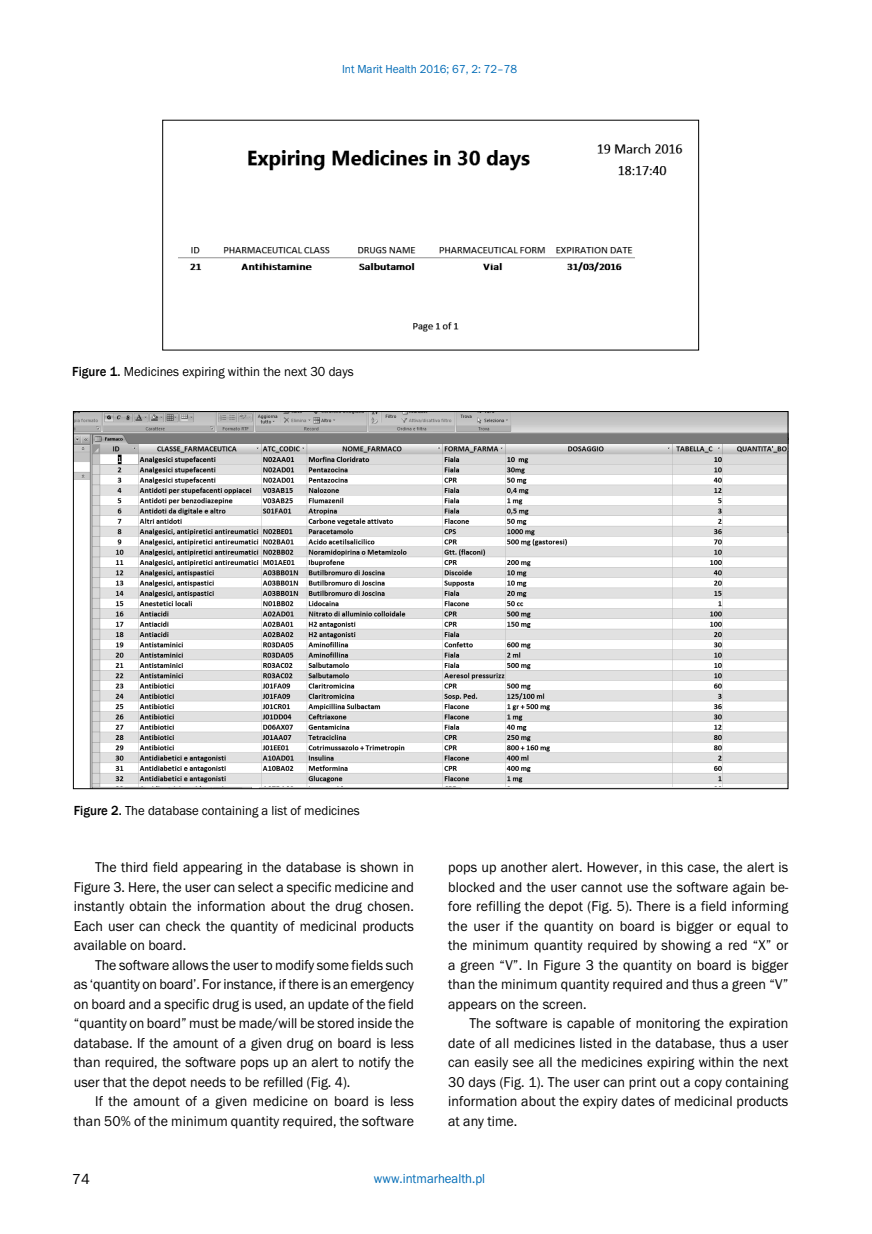
<style>
.page{position:relative;width:872px;height:1234px;background:#fff}
.page>*{position:absolute;margin:0;border:0;box-sizing:border-box;transform-origin:0 0}
.t1{font:15px "Franklin Got Itc TEE";color:#000}
.t2{font:14.7px/19.5px "Franklin Got Itc TEE";letter-spacing:.01em;color:#000;text-align:justify;scale:.95 1}
.t3{font:13.5px "Franklin Got Itc TEE";color:#000;scale:.95 1}
.t4{font:13.5px "Franklin Got Itc TEE";color:#006bb6;scale:.95 1}
.t5{font:12px "Franklin Got Itc TEE";color:#006bb6;scale:.95 1}
.s1{font-family:"Franklin Gothic";font-weight:500}
</style>
<div class="page">
<img style="left:178px;top:143px;width:505px;height:189px">
<div style="left:162px;top:120px;width:537px;height:230px;border:1px solid #000"></div>
<img style="left:75px;top:413px;width:711px;height:373px">
<p class="t5" style="left:342px;top:62px;width:186px">Int Marit Health 2016; 67, 2: 72–78</p>
<p class="t3" style="left:72px;top:364px;width:297px"><span class="s1">Figure 1.</span> Medicines expiring within the next 30 days</p>
<p class="t3" style="left:74px;top:802px;width:302px"><span class="s1">Figure 2.</span> The database containing a list of medicines</p>
<p class="t2" style="left:74px;top:857px;width:360px;text-indent:21px">The third field appearing in the database is shown in Figure 3. Here, the user can select a specific medicine and instantly obtain the information about the drug chosen.<br>Each user can check the quantity of medicinal products available on board.</p>
<p class="t2" style="left:74px;top:955px;width:360px;text-indent:21px">The software allows the user to modify some fields such as ‘quantity on board’. For instance, if there is an emergency on board and a specific drug is used, an update of the field “quantity on board” must be made/will be stored inside the database. If the amount of a given drug on board is less than required, the software pops up an alert to notify the user that the depot needs to be refilled (Fig. 4).</p>
<p class="t2" style="left:74px;top:1091px;width:360px;text-align:right">If the amount of a given medicine on board is less than 50% of the minimum quantity required, the software</p>
<p class="t2" style="left:448px;top:857px;width:360px">pops up another alert. However, in this case, the alert is blocked and the user cannot use the software again be&shy;fore refilling the depot (Fig. 5). There is a field informing the user if the quantity on board is bigger or equal to the minimum quantity required by showing a red “X” or a green “V”. In Figure 3 the quantity on board is bigger than the minimum quantity required and thus a green “V” appears on the screen.</p>
<p class="t2" style="left:448px;top:1013px;width:360px;text-indent:21px">The software is capable of monitoring the expiration date of all medicines listed in the database, thus a user can easily see all the medicines expiring within the next 30 days (Fig. 1). The user can print out a copy containing information about the expiry dates of medicinal products at any time.</p>
<p class="t1" style="left:72px;top:1170px;width:19px">74</p>
<p class="t4" style="left:374px;top:1170px;width:119px">www.intmarhealth.pl</p>
</div>
